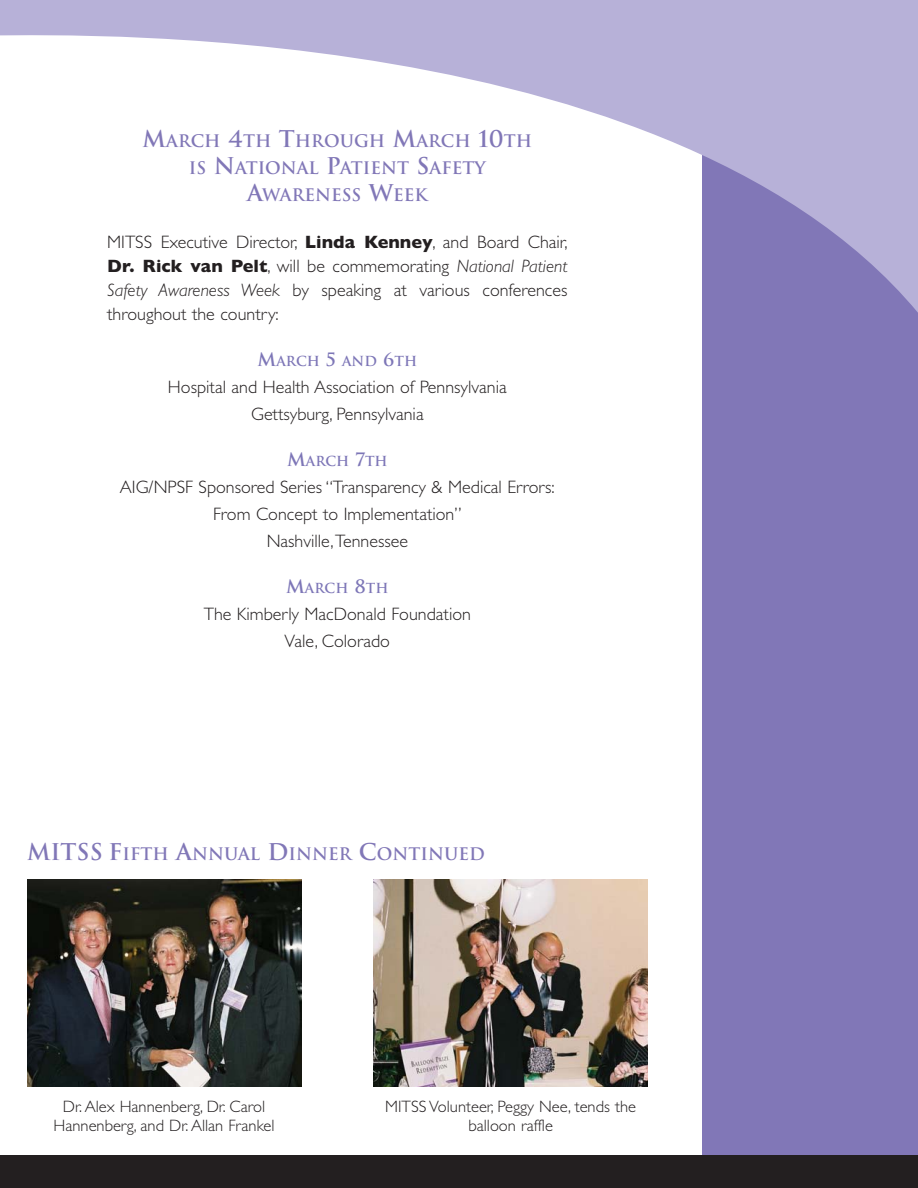
<style>
.page{position:relative;width:918px;height:1188px;background:#fff}
.page>*{position:absolute;margin:0;border:0;box-sizing:border-box;transform-origin:0 0}
.t1{font:300 18px/27px "Gill Sans";color:#231f20;text-align:center}
.t2{font:700 16.8px/27px "Trajan";color:#8177b7;text-align:center}
.t3{font:300 16.5px/19.5px "Gill Sans";color:#231f20;text-align:center}
.t4{font:700 13.5px "Trajan";color:#7d76b7}
.s1{font-size:22.5px}
.s2{font-weight:700}
.s3{font-style:italic}
.s4{font-size:18px}
</style>
<div class="page">
<div style="left:702px;top:0;width:216px;height:1188px;background:#8177b7"></div>
<svg style="left:0;top:0;width:918px;height:313px"></svg>
<div style="left:0;top:1156px;width:918px;height:32px;background:#231f20"></div>
<img style="left:374px;top:880px;width:274px;height:207px">
<img style="left:27px;top:880px;width:274px;height:207px">
<p class="t2" style="left:143px;top:128px;width:391px"><span class="s1">M</span>ARCH <span class="s1">4</span>TH <span class="s1">T</span>HROUGH <span class="s1">M</span>ARCH <span class="s1">10</span>TH<br>IS <span class="s1">N</span>ATIONAL <span class="s1">P</span>ATIENT <span class="s1">S</span>AFETY<br><span class="s1">A</span>WARENESS <span class="s1">W</span>EEK</p>
<p class="t1" style="left:107px;top:232px;width:462px;line-height:24px;text-align:justify">MITSS Executive Director, <span class="s2">Linda Kenney</span>, and Board Chair, <span class="s2">Dr. Rick van Pelt</span>, will be commemorating <span class="s3">National Patient Safety Awareness Week</span> by speaking at various conferences throughout the country:</p>
<p class="t4" style="left:258px;top:353px;width:161px"><span class="s4">M</span>ARCH <span class="s4">5</span> AND <span class="s4">6</span>TH</p>
<p class="t1" style="left:168px;top:375px;width:340px">Hospital and Health Association of Pennsylvania<br>Gettsyburg, Pennsylvania</p>
<p class="t4" style="left:287px;top:453px;width:102px"><span class="s4">M</span>ARCH <span class="s4">7</span>TH</p>
<p class="t1" style="left:120px;top:475px;width:436px">AIG/NPSF Sponsored Series “Transparency &amp; Medical Errors:<br>From Concept to Implementation”<br>Nashville,Tennessee</p>
<p class="t4" style="left:286px;top:580px;width:104px"><span class="s4">M</span>ARCH <span class="s4">8</span>TH</p>
<p class="t1" style="left:204px;top:602px;width:269px">The Kimberly MacDonald Foundation<br>Vale, Colorado</p>
<p class="t2" style="left:27px;top:841px;width:459px"><span class="s1">MITSS F</span>IFTH <span class="s1">A</span>NNUAL <span class="s1">D</span>INNER <span class="s1">C</span>ONTINUED</p>
<p class="t3" style="left:54px;top:1098px;width:222px">Dr. Alex Hannenberg, Dr. Carol<br>Hannenberg, and Dr. Allan Frankel</p>
<p class="t3" style="left:385px;top:1098px;width:252px">MITSS Volunteer, Peggy Nee, tends the balloon raffle</p>
</div>
